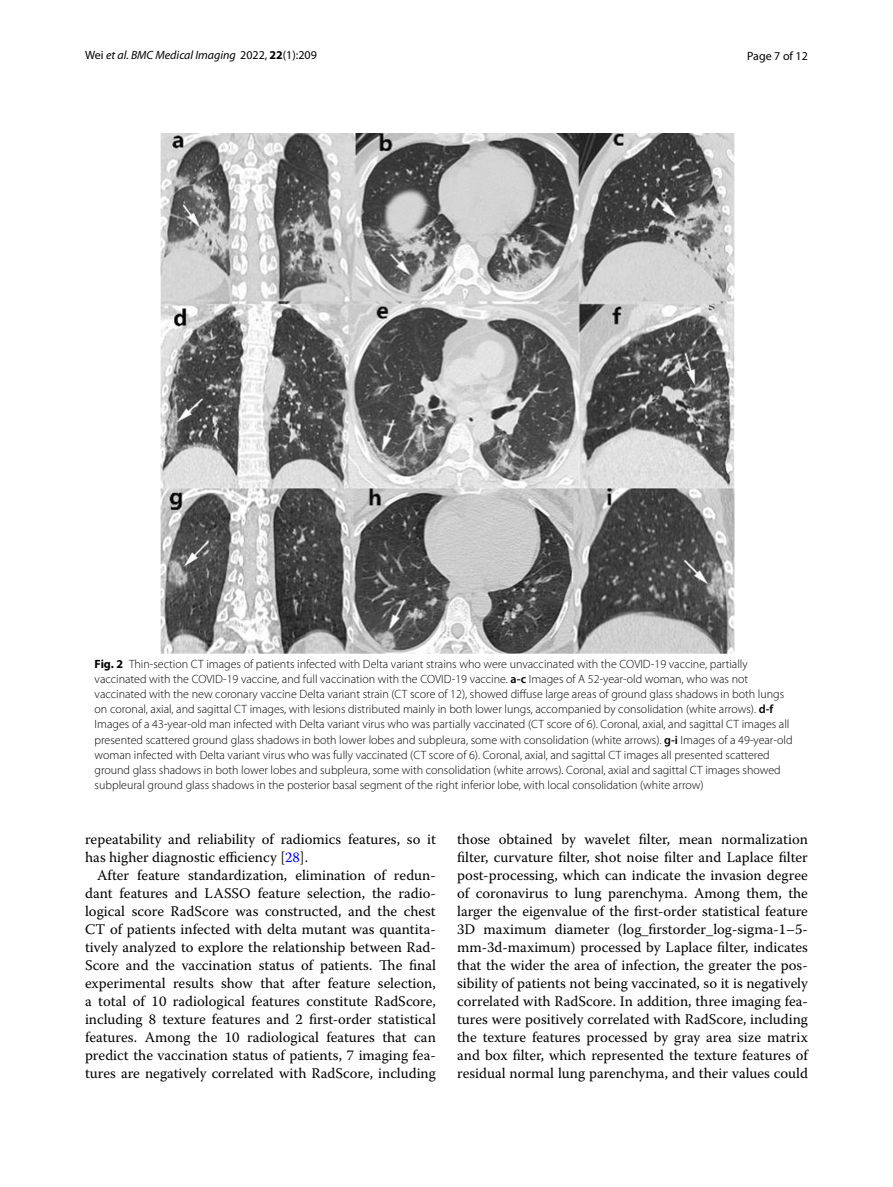
<style>
.page{position:relative;width:893px;height:1187px;background:#fff}
.page>*{position:absolute;margin:0;border:0;box-sizing:border-box;transform-origin:0 0}
.t1{font:14.7px/18px "Warnock Pro";color:#000;text-align:justify}
.t2{font:300 12px/15px "Myriad Pro";color:#000}
.t3{font:italic 12px "Myriad Pro";color:#000}
.t4{font:12px "Myriad Pro";color:#000}
.s1{font-style:normal}
.s2{font-weight:700;font-style:normal}
.s3{font-weight:700}
.s4{font-weight:600}
.s5{color:#00f}
</style>
<div class="page">
<img style="left:160px;top:133px;width:574px;height:520px">
<p class="t3" style="left:85px;top:48px;width:233px"><span class="s1">Wei</span> et al. BMC Medical Imaging <span class="s1">2022,</span> <span class="s2">22</span><span class="s1">(1):209</span></p>
<p class="t4" style="left:747px;top:48px;width:62px">Page 7 of 12</p>
<p class="t2" style="left:95px;top:657px;width:699px"><span class="s3">Fig. 2</span> Thin-section CT images of patients infected with Delta variant strains who were unvaccinated with the COVID-19 vaccine, partially vaccinated with the COVID-19 vaccine, and full vaccination with the COVID-19 vaccine. <span class="s4">a-c</span> Images of A 52-year-old woman, who was not vaccinated with the new coronary vaccine Delta variant strain (CT score of 12), showed diffuse large areas of ground glass shadows in both lungs on coronal, axial, and sagittal CT images, with lesions distributed mainly in both lower lungs, accompanied by consolidation (white arrows). <span class="s4">d-f </span>Images of a 43-year-old man infected with Delta variant virus who was partially vaccinated (CT score of 6). Coronal, axial, and sagittal CT images all presented scattered ground glass shadows in both lower lobes and subpleura, some with consolidation (white arrows). <span class="s4">g-i</span> Images of a 49-year-old woman infected with Delta variant virus who was fully vaccinated (CT score of 6). Coronal, axial, and sagittal CT images all presented scattered ground glass shadows in both lower lobes and subpleura, some with consolidation (white arrows). Coronal, axial and sagittal CT images showed subpleural ground glass shadows in the posterior basal segment of the right inferior lobe, with local consolidation (white arrow)</p>
<p class="t1" style="left:85px;top:829px;width:352px">repeatability and reliability of radiomics features, so it has higher diagnostic efficiency [<span class="s5">28</span>].</p>
<p class="t1" style="left:85px;top:865px;width:352px;text-indent:12px">After feature standardization, elimination of redun&shy;dant features and LASSO feature selection, the radio&shy;logical score RadScore was constructed, and the chest CT of patients infected with delta mutant was quantita&shy;tively analyzed to explore the relationship between Rad-Score and the vaccination status of patients. The final experimental results show that after feature selection, a total of 10 radiological features constitute RadScore, including 8 texture features and 2 first-order statistical features. Among the 10 radiological features that can predict the vaccination status of patients, 7 imaging fea&shy;tures are negatively correlated with RadScore, including</p>
<p class="t1" style="left:457px;top:829px;width:352px">those obtained by wavelet filter, mean normalization filter, curvature filter, shot noise filter and Laplace filter post-processing, which can indicate the invasion degree of coronavirus to lung parenchyma. Among them, the larger the eigenvalue of the first-order statistical feature 3D maximum diameter (log_firstorder_log-sigma-1–5- mm-3d-maximum) processed by Laplace filter, indicates that the wider the area of infection, the greater the pos&shy;sibility of patients not being vaccinated, so it is negatively correlated with RadScore. In addition, three imaging fea&shy;tures were positively correlated with RadScore, including the texture features processed by gray area size matrix and box filter, which represented the texture features of residual normal lung parenchyma, and their values could</p>
</div>
